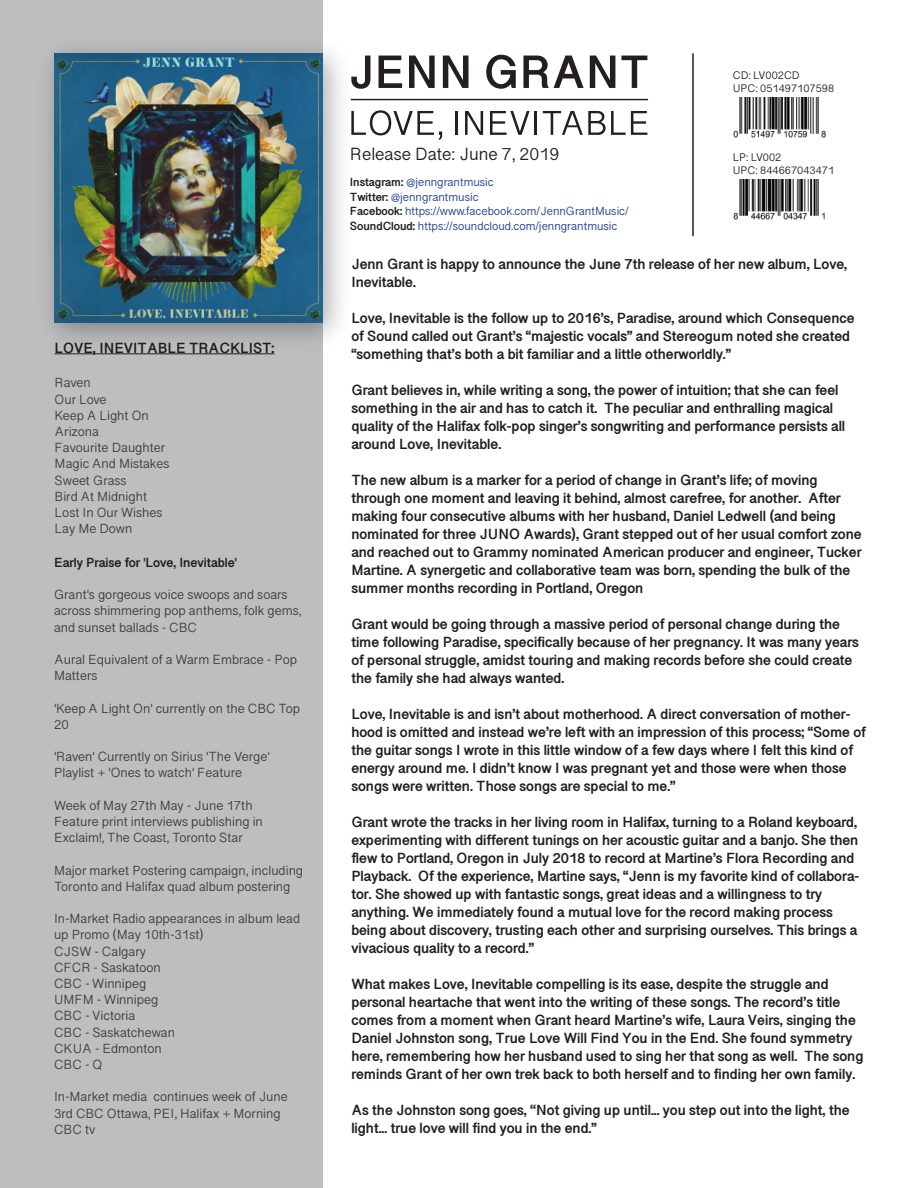
<style>
.page{position:relative;width:918px;height:1188px;background:#fff}
.page>*{position:absolute;margin:0;border:0;box-sizing:border-box;transform-origin:0 0}
.t1{font:18px "Sinhala Sangam MN";color:#231f20}
.t2{font:700 15px/18px "Sinhala Sangam MN";color:#231f20}
.t3{font:13.5px/16.2px "Sinhala Sangam MN";color:#3e3e3f}
.t4{font:700 13.5px "Sinhala Sangam MN";color:#231f20}
.t5{font:12px/14.4px "Sinhala Sangam MN";color:#223f99}
.t6{font:11.25px/13.5px "Sinhala Sangam MN";color:#231f20}
.s1{font-weight:700;color:#231f20}
</style>
<div class="page">
<div style="left:0;top:0;width:322px;height:1188px;background:#bdbebf"></div>
<img style="left:48px;top:27px;width:312px;height:333px">
<img style="left:54px;top:54px;width:268px;height:268px">
<hr style="left:55px;top:354px;width:219px;height:1px;background:#231f20">
<img style="left:733px;top:98px;width:93px;height:40px">
<img style="left:733px;top:180px;width:92px;height:40px">
<hr style="left:351px;top:99px;width:296px;height:1px;background:#231f20">
<svg style="left:351px;top:56px;width:19px;height:33px"></svg>
<svg style="left:379px;top:56px;width:23px;height:32px"></svg>
<svg style="left:409px;top:56px;width:26px;height:32px"></svg>
<svg style="left:443px;top:56px;width:26px;height:32px"></svg>
<svg style="left:486px;top:55px;width:30px;height:34px"></svg>
<svg style="left:523px;top:56px;width:61px;height:32px"></svg>
<svg style="left:590px;top:56px;width:25px;height:32px"></svg>
<svg style="left:621px;top:56px;width:26px;height:32px"></svg>
<svg style="left:351px;top:110px;width:91px;height:30px"></svg>
<hr style="left:455px;top:111px;width:3px;height:24px;background:#231f20">
<svg style="left:465px;top:111px;width:18px;height:24px"></svg>
<svg style="left:490px;top:111px;width:40px;height:24px"></svg>
<hr style="left:535px;top:111px;width:2px;height:24px;background:#231f20">
<svg style="left:543px;top:111px;width:104px;height:24px"></svg>
<hr style="left:692px;top:54px;width:2px;height:182px;background:#231f20">
<p class="t2" style="left:55px;top:340px;width:221px">LOVE, INEVITABLE TRACKLIST:</p>
<p class="t3" style="left:55px;top:375px;width:116px">Raven<br>Our Love<br>Keep A Light On<br>Arizona<br>Favourite Daughter<br>Magic And Mistakes<br>Sweet Grass<br>Bird At Midnight<br>Lost In Our Wishes<br>Lay Me Down</p>
<p class="t4" style="left:54px;top:555px;width:185px">Early Praise for 'Love, Inevitable'</p>
<p class="t3" style="left:54px;top:587px;width:249px">Grant's gorgeous voice swoops and soars across shimmering pop anthems, folk gems, and sunset ballads - CBC</p>
<p class="t3" style="left:54px;top:652px;width:245px">Aural Equivalent of a Warm Embrace - Pop<br>Matters</p>
<p class="t3" style="left:54px;top:701px;width:248px">'Keep A Light On' currently on the CBC Top<br>20</p>
<p class="t3" style="left:54px;top:749px;width:217px">'Raven' Currently on Sirius 'The Verge'<br>Playlist + 'Ones to watch' Feature</p>
<p class="t3" style="left:54px;top:798px;width:210px">Week of May 27th May - June 17th<br>Feature print interviews publishing in<br>Exclaim!, The Coast, Toronto Star</p>
<p class="t3" style="left:54px;top:863px;width:251px">Major market Postering campaign, including<br>Toronto and Halifax quad album postering</p>
<p class="t3" style="left:54px;top:911px;width:248px">In-Market Radio appearances in album lead up Promo (May 10th-31st)<br>CJSW - Calgary<br>CFCR - Saskatoon<br>CBC - Winnipeg<br>UMFM - Winnipeg<br>CBC - Victoria<br>CBC - Saskatchewan<br>CKUA - Edmonton<br>CBC - Q</p>
<p class="t3" style="left:54px;top:1089px;width:235px">In-Market media continues week of June<br>3rd CBC Ottawa, PEI, Halifax + Morning<br>CBC tv</p>
<p class="t1" style="left:350px;top:145px;width:211px">Release Date: June 7, 2019</p>
<p class="t5" style="left:350px;top:176px;width:280px"><span class="s1">Instagram:</span> @jenngrantmusic<br><span class="s1">Twitter:</span> @jenngrantmusic<br><span class="s1">Facebook:</span> https://www.facebook.com/JennGrantMusic/ <span class="s1">SoundCloud:</span> https://soundcloud.com/jenngrantmusic</p>
<p class="t6" style="left:733px;top:69px;width:103px">CD: LV002CD<br>UPC: 051497107598</p>
<p class="t6" style="left:733px;top:151px;width:103px">LP: LV002<br>UPC: 844667043471</p>
<p class="t2" style="left:351px;top:256px;width:497px">Jenn Grant is happy to announce the June 7th release of her new album, Love,<br>Inevitable.</p>
<p class="t2" style="left:351px;top:310px;width:505px">Love, Inevitable is the follow up to 2016’s, Paradise, around which Consequence of Sound called out Grant’s “majestic vocals” and Stereogum noted she created “something that’s both a bit familiar and a little otherworldly.”</p>
<p class="t2" style="left:351px;top:382px;width:495px">Grant believes in, while writing a song, the power of intuition; that she can feel something in the air and has to catch it. The peculiar and enthralling magical quality of the Halifax folk-pop singer’s songwriting and performance persists all around Love, Inevitable.</p>
<p class="t2" style="left:351px;top:472px;width:512px">The new album is a marker for a period of change in Grant’s life; of moving through one moment and leaving it behind, almost carefree, for another. After making four consecutive albums with her husband, Daniel Ledwell (and being nominated for three JUNO Awards), Grant stepped out of her usual comfort zone and reached out to Grammy nominated American producer and engineer, Tucker Martine. A synergetic and collaborative team was born, spending the bulk of the summer months recording in Portland, Oregon</p>
<p class="t2" style="left:351px;top:616px;width:509px">Grant would be going through a massive period of personal change during the time following Paradise, specifically because of her pregnancy. It was many years of personal struggle, amidst touring and making records before she could create the family she had always wanted.</p>
<p class="t2" style="left:351px;top:706px;width:516px">Love, Inevitable is and isn’t about motherhood. A direct conversation of mother&shy;hood is omitted and instead we’re left with an impression of this process; “Some of the guitar songs I wrote in this little window of a few days where I felt this kind of energy around me. I didn’t know I was pregnant yet and those were when those songs were written. Those songs are special to me.”</p>
<p class="t2" style="left:351px;top:814px;width:510px">Grant wrote the tracks in her living room in Halifax, turning to a Roland keyboard, experimenting with different tunings on her acoustic guitar and a banjo. She then flew to Portland, Oregon in July 2018 to record at Martine’s Flora Recording and Playback. Of the experience, Martine says, “Jenn is my favorite kind of collabora&shy;tor. She showed up with fantastic songs, great ideas and a willingness to try anything. We immediately found a mutual love for the record making process being about discovery, trusting each other and surprising ourselves. This brings a vivacious quality to a record.”</p>
<p class="t2" style="left:351px;top:976px;width:514px">What makes Love, Inevitable compelling is its ease, despite the struggle and personal heartache that went into the writing of these songs. The record’s title comes from a moment when Grant heard Martine’s wife, Laura Veirs, singing the Daniel Johnston song, True Love Will Find You in the End. She found symmetry here, remembering how her husband used to sing her that song as well. The song reminds Grant of her own trek back to both herself and to finding her own family.</p>
<p class="t2" style="left:351px;top:1102px;width:500px">As the Johnston song goes, ‘‘Not giving up until... you step out into the light, the light... true love will find you in the end.”</p>
</div>
